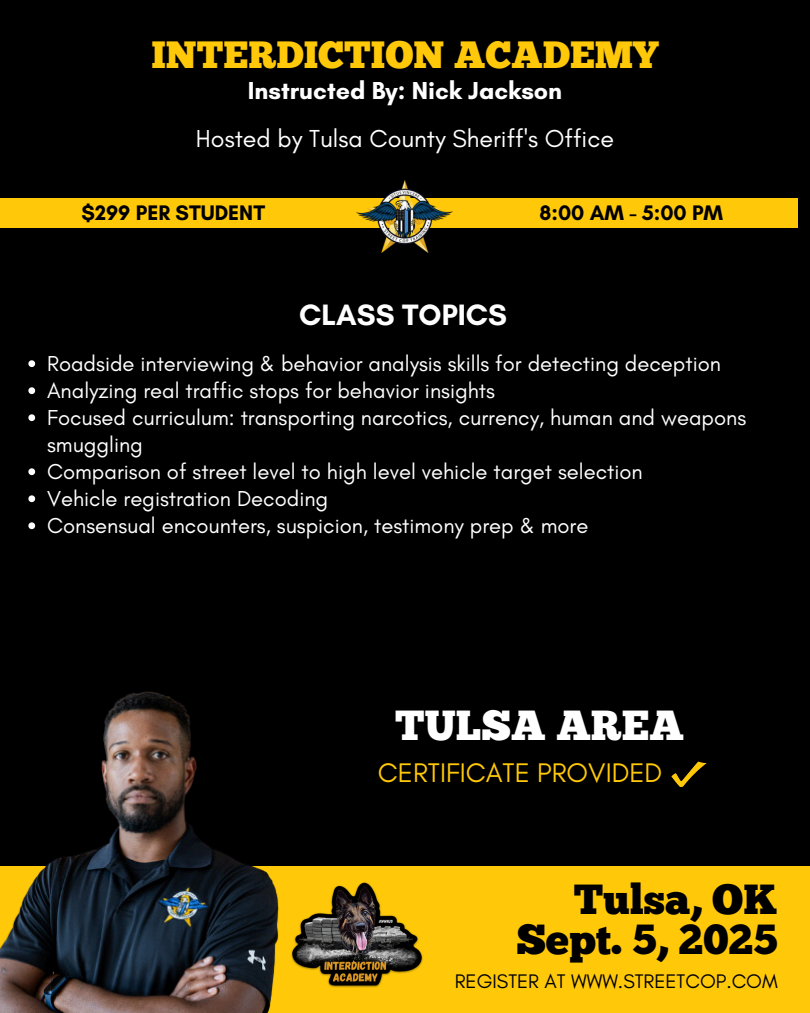
<style>
.page{position:relative;width:810px;height:1013px;background:#fff}
.page>*{position:absolute;margin:0;border:0;box-sizing:border-box;transform-origin:0 0}
.t1{font:42px/39.8px "Chunk Five";color:#000;text-align:right}
.t2{font:42px "Chunk Five";color:#fff}
.t3{font:38px "Chunk Five";color:#ffc90a}
.t4{font:700 30px "Glacial Indifference";color:#fff}
.t5{font:27.4px "Glacial Indifference";color:#ffc90a}
.t6{font:25px "Glacial Indifference";color:#fff}
.t7{font:700 25px "Glacial Indifference";color:#fff}
.t8{font:22px/27px "Glacial Indifference";color:#fff}
.t9{font:700 21.4px "Glacial Indifference";color:#000}
.t10{font:20px "Glacial Indifference";color:#000}
</style>
<div class="page">
<div style="left:0;top:0;width:810px;height:1012px;background:#000"></div>
<div style="left:0;top:866px;width:810px;height:146px;background:#ffc90a"></div>
<div style="left:0;top:199px;width:798px;height:29px;background:#ffc90a"></div>
<img style="left:357px;top:180px;width:96px;height:72px">
<img style="left:0;top:691px;width:279px;height:321px">
<img style="left:671px;top:761px;width:36px;height:26px">
<svg style="left:28px;top:360px;width:7px;height:7px"></svg>
<svg style="left:28px;top:387px;width:7px;height:7px"></svg>
<svg style="left:28px;top:414px;width:7px;height:7px"></svg>
<svg style="left:28px;top:468px;width:7px;height:7px"></svg>
<svg style="left:28px;top:495px;width:7px;height:7px"></svg>
<svg style="left:28px;top:522px;width:7px;height:7px"></svg>
<img style="left:291px;top:882px;width:132px;height:106px">
<p class="t3" style="left:151px;top:40px;width:509px">INTERDICTION ACADEMY</p>
<h1 class="t7" style="left:248px;top:75px;width:316px">Instructed By: Nick Jackson</h1>
<p class="t6" style="left:196px;top:124px;width:420px">Hosted by Tulsa County Sheriff's Office</p>
<h1 class="t9" style="left:82px;top:200px;width:185px">$299 PER STUDENT</h1>
<h5 class="t9" style="left:540px;top:200px;width:185px">8:00 AM - 5:00 PM</h5>
<p class="t4" style="left:299px;top:296px;width:209px">CLASS TOPICS</p>
<h3 class="t8" style="left:47px;top:349px;width:676px">Roadside interviewing &amp; behavior analysis skills for detecting deception</h3>
<p class="t8" style="left:47px;top:376px;width:449px">Analyzing real traffic stops for behavior insights</p>
<p class="t8" style="left:47px;top:403px;width:701px">Focused curriculum: transporting narcotics, currency, human and weapons smuggling</p>
<p class="t8" style="left:47px;top:457px;width:597px">Comparison of street level to high level vehicle target selection</p>
<p class="t8" style="left:47px;top:484px;width:283px">Vehicle registration Decoding</p>
<p class="t8" style="left:47px;top:511px;width:543px">Consensual encounters, suspicion, testimony prep &amp; more</p>
<p class="t2" style="left:395px;top:708px;width:290px">TULSA AREA</p>
<p class="t5" style="left:378px;top:756px;width:286px">CERTIFICATE PROVIDED</p>
<p class="t1" style="left:516px;top:883px;width:263px">Tulsa, OK<br>Sept. 5, 2025</p>
<h6 class="t10" style="left:455px;top:968px;width:324px">REGISTER AT WWW.STREETCOP.COM</h6>
</div>
